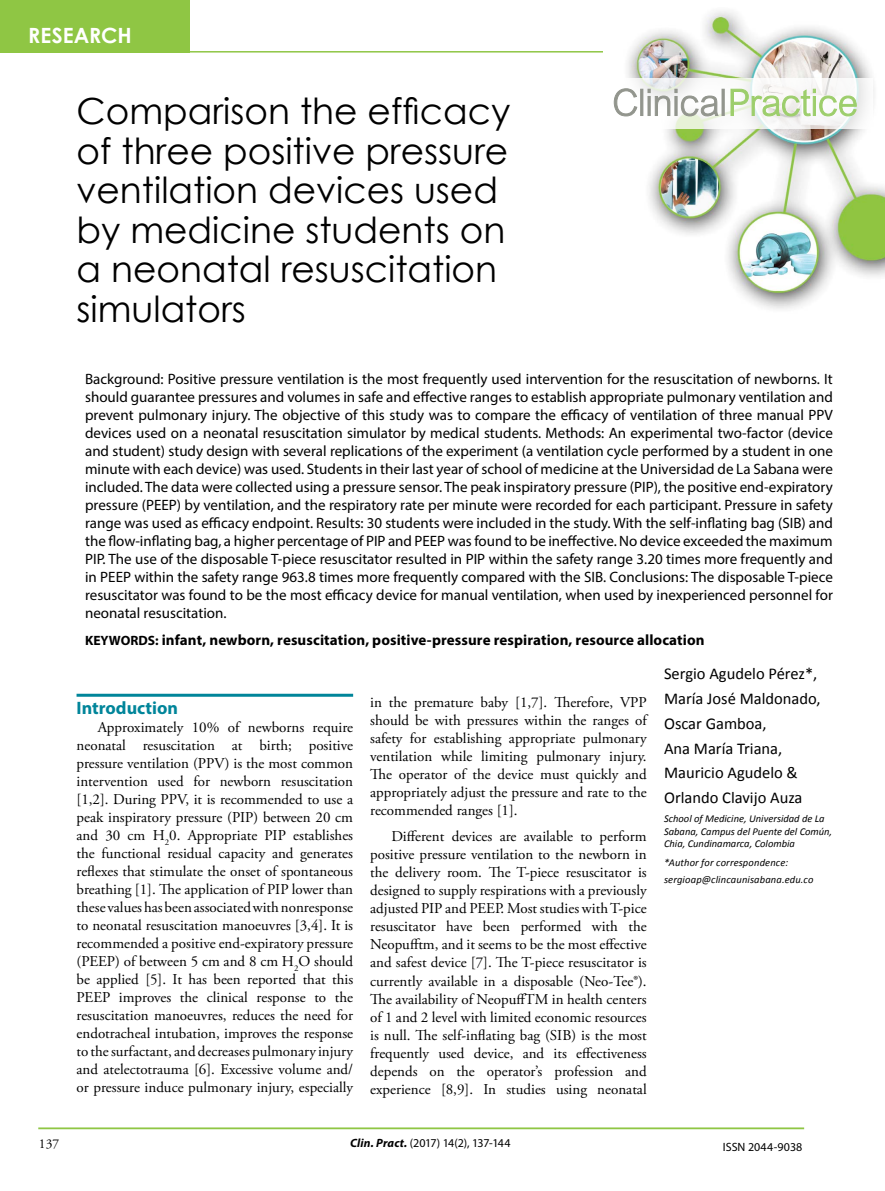
<style>
.page{position:relative;width:885px;height:1191px;background:#fff}
.page>*{position:absolute;margin:0;border:0;box-sizing:border-box;transform-origin:0 0}
.t1{font:36px/39.6px "Century Gothic";color:#000}
.t2{font:700 21px "Century Gothic";color:#fff}
.t3{font:700 18px "Myriad Pro";color:#00859a}
.t4{font:16.5px/24.8px "Calibri";color:#000}
.t5{font:15px/18px "Adobe Garamond Pro";color:#000;text-align:justify}
.t6{font:15px/18px "Myriad Pro";color:#000;text-align:justify}
.t7{font:700 15px "Myriad Pro";letter-spacing:.005em;color:#000}
.t8{font:13.5px "Adobe Garamond Pro";color:#000}
.t9{font:12px "Myriad Pro";letter-spacing:-.04em;color:#000}
.t10{font:12px "Myriad Pro";letter-spacing:-.005em;color:#000}
.t11{font:italic 10.5px/12.6px "Calibri";color:#000}
.s1{font-size:13.5px}
.s2{font-weight:700;font-style:italic}
</style>
<div class="page">
<hr style="left:0;top:51px;width:884px;height:2px;background:#8fc644">
<hr style="left:38px;top:1127px;width:766px;height:2px;background:#8fc644">
<img style="left:603px;top:11px;width:281px;height:298px">
<svg style="left:603px;top:78px;width:269px;height:51px"></svg>
<svg style="left:613px;top:88px;width:111px;height:28px"></svg>
<svg style="left:730px;top:89px;width:126px;height:27px"></svg>
<hr style="left:76px;top:693px;width:277px;height:3px;background:#00859a">
<div style="left:0;top:0;width:189px;height:53px;background:#8fc644"></div>
<h2 class="t2" style="left:28px;top:19px;width:105px">RESEARCH</h2>
<h1 class="t1" style="left:77px;top:91px;width:435px">Comparison the efficacy of three positive pressure ventilation devices used by medicine students on a neonatal resuscitation simulators</h1>
<p class="t6" style="left:85px;top:370px;width:749px">Background: Positive pressure ventilation is the most frequently used intervention for the resuscitation of newborns. It should guarantee pressures and volumes in safe and effective ranges to establish appropriate pulmonary ventilation and prevent pulmonary injury. The objective of this study was to compare the efficacy of ventilation of three manual PPV devices used on a neonatal resuscitation simulator by medical students. Methods: An experimental two-factor (device and student) study design with several replications of the experiment (a ventilation cycle performed by a student in one minute with each device) was used. Students in their last year of school of medicine at the Universidad de La Sabana were included. The data were collected using a pressure sensor. The peak inspiratory pressure (PIP), the positive end-expiratory pressure (PEEP) by ventilation, and the respiratory rate per minute were recorded for each participant. Pressure in safety range was used as efficacy endpoint. Results: 30 students were included in the study. With the self-inflating bag (SIB) and the flow-inflating bag, a higher percentage of PIP and PEEP was found to be ineffective. No device exceeded the maximum PIP. The use of the disposable T-piece resuscitator resulted in PIP within the safety range 3.20 times more frequently and in PEEP within the safety range 963.8 times more frequently compared with the SIB. Conclusions: The disposable T-piece resuscitator was found to be the most efficacy device for manual ventilation, when used by inexperienced personnel for neonatal resuscitation.</p>
<p class="t7" style="left:85px;top:630px;width:621px"><span class="s1">KEYWORDS:</span> infant, newborn, resuscitation, positive-pressure respiration, resource allocation</p>
<p class="t3" style="left:76px;top:696px;width:103px">Introduction</p>
<p class="t5" style="left:76px;top:718px;width:278px;text-indent:21px">Approximately 10% of newborns require neonatal resuscitation at birth; positive pressure ventilation (PPV) is the most common intervention used for newborn resuscitation [1,2]. During PPV, it is recommended to use a peak inspiratory pressure (PIP) between 20 cm and 30 cm H<sub>2</sub>0. Appropriate PIP establishes the functional residual capacity and generates reflexes that stimulate the onset of spontaneous breathing [1]. The application of PIP lower than these values has been associated with nonresponse to neonatal resuscitation manoeuvres [3,4]. It is recommended a positive end-expiratory pressure (PEEP) of between 5 cm and 8 cm H<sub>2</sub>O should be applied [5]. It has been reported that this PEEP improves the clinical response to the resuscitation manoeuvres, reduces the need for endotracheal intubation, improves the response to the surfactant, and decreases pulmonary injury and atelectotrauma [6]. Excessive volume and/ or pressure induce pulmonary injury, especially</p>
<p class="t5" style="left:370px;top:693px;width:278px">in the premature baby [1,7]. Therefore, VPP should be with pressures within the ranges of safety for establishing appropriate pulmonary ventilation while limiting pulmonary injury.<br>The operator of the device must quickly and appropriately adjust the pressure and rate to the recommended ranges [1].</p>
<p class="t5" style="left:370px;top:828px;width:278px;text-indent:21px">Different devices are available to perform positive pressure ventilation to the newborn in the delivery room. The T-piece resuscitator is designed to supply respirations with a previously adjusted PIP and PEEP. Most studies with T-pice resuscitator have been performed with the Neopufftm, and it seems to be the most effective and safest device [7]. The T-piece resuscitator is currently available in a disposable (Neo-Tee®).<br>The availability of NeopuffTM in health centers of 1 and 2 level with limited economic resources is null. The self-inflating bag (SIB) is the most frequently used device, and its effectiveness depends on the operator’s profession and experience [8,9]. In studies using neonatal</p>
<p class="t4" style="left:664px;top:661px;width:158px">Sergio Agudelo Pérez*,<br>María José Maldonado,<br>Oscar Gamboa,<br>Ana María Triana,<br>Mauricio Agudelo &amp;<br>Orlando Clavijo Auza</p>
<p class="t11" style="left:664px;top:812px;width:170px">School of Medicine, Universidad de La<br>Sabana, Campus del Puente del Común,<br>Chia, Cundinamarca, Colombia</p>
<p class="t11" style="left:664px;top:854px;width:151px;line-height:16.8px">*Author for correspondence: sergioap@clincaunisabana.edu.co</p>
<p class="t8" style="left:39px;top:1136px;width:22px">137</p>
<p class="t9" style="left:350px;top:1135px;width:162px"><span class="s2">Clin. Pract.</span> (2017) 14(2), 137-144</p>
<p class="t10" style="left:722px;top:1139px;width:81px">ISSN 2044-9038</p>
</div>
